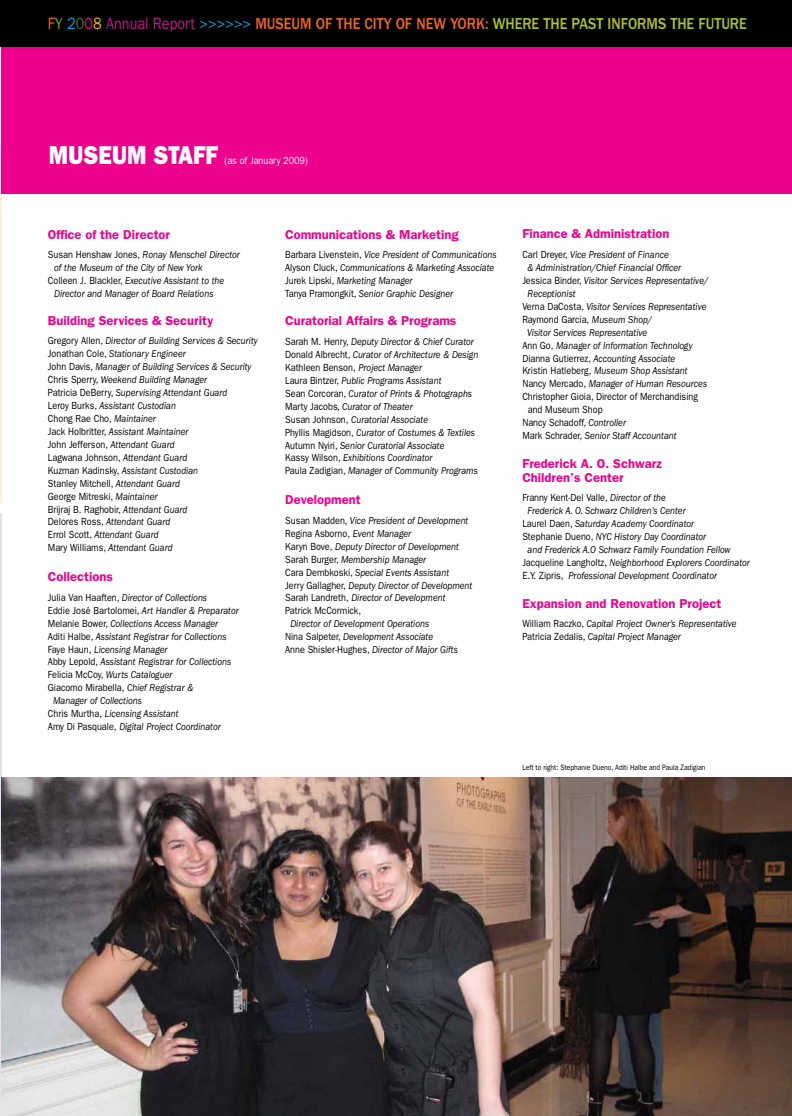
<style>
.page{position:relative;width:792px;height:1116px;background:#fff}
.page>*{position:absolute;margin:0;border:0;box-sizing:border-box;transform-origin:0 0}
.t1{font:800 25.9px "Franklin Gothic";color:#fff;scale:.88 1}
.t2{font:500 16.4px "Franklin Gothic";color:#b2c225;scale:.88 1}
.t3{font:600 13px/14.3px "Franklin Gothic";color:#ec008c}
.t4{font:italic 10.4px/13px "Franklin Gothic";color:#000;scale:.88 1}
.t5{font:10.4px "Franklin Gothic";color:#000;scale:.88 1}
.t6{font:10.4px "Franklin Gothic";color:#fff;scale:.88 1}
.t7{font:7.8px "Franklin Gothic";letter-spacing:-.005em;color:#000;scale:.88 1}
.s1{font-weight:400;color:#f26522}
.s2{font-weight:400;color:#78a22f}
.s3{font-weight:400;color:#00a6de}
.s4{font-weight:400;color:#4b711d}
.s5{font-weight:400;color:#ec008c}
.s6{font-weight:400;color:#fcaf17}
.s7{font-weight:400;color:#bd1a8d}
.s8{font-weight:400;color:#00aeef}
.s9{color:#f26522}
.s10{font-style:normal}
.s11{font-style:italic}
</style>
<div class="page">
<hr style="left:0;top:147px;width:1px;height:356px;background:#ffefd8">
<hr style="left:0;top:867px;width:1px;height:249px;background:#eedeed">
<hr style="left:0;top:513px;width:1px;height:342px;background:#dee0f1">
<div style="left:1px;top:45px;width:791px;height:149px;background:#ec008c"></div>
<hr style="left:0;top:0;width:3px;height:47px;background:#000">
<div style="left:1px;top:0;width:791px;height:47px;background:#000"></div>
<img style="left:1px;top:777px;width:791px;height:339px">
<h2 class="t2" style="left:48px;top:15px;width:796px"><span class="s1">F</span><span class="s2">Y</span> <span class="s3">2</span><span class="s4">0</span><span class="s5">0</span><span class="s6">8</span> <span class="s7">Annual Report</span> <span class="s8">&gt;&gt;&gt;&gt;&gt;&gt;</span> <span class="s9">MUSEUM OF THE CITY OF NEW YORK:</span> WHERE THE PAST INFORMS THE FUTURE</h2>
<h1 class="t1" style="left:49px;top:140px;width:193px">MUSEUM STAFF</h1>
<p class="t6" style="left:225px;top:155px;width:96px">(as of January 2009)</p>
<p class="t3" style="left:48px;top:227px;width:124px">Office of the Director</p>
<p class="t4" style="left:48px;top:249px;width:220px"><span class="s10">Susan Henshaw Jones,</span> Ronay Menschel Director</p>
<p class="t4" style="left:54px;top:262px;width:170px">of the Museum of the City of New York</p>
<p class="t4" style="left:48px;top:275px;width:202px"><span class="s10">Colleen J. Blackler,</span> Executive Assistant to the</p>
<p class="t4" style="left:54px;top:288px;width:183px">Director and Manager of Board Relations</p>
<p class="t3" style="left:48px;top:313px;width:167px">Building Services &amp; Security</p>
<p class="t4" style="left:48px;top:334px;width:240px"><span class="s10">Gregory Allen,</span> Director of Building Services &amp; Security <span class="s10">Jonathan Cole,</span> Stationary Engineer<br><span class="s10">John Davis,</span> Manager of Building Services &amp; Security <span class="s10">Chris Sperry,</span> Weekend Building Manager<br><span class="s10">Patricia DeBerry,</span> Supervising Attendant Guard<br><span class="s10">Leroy Burks,</span> Assistant Custodian<br><span class="s10">Chong Rae Cho,</span> Maintainer<br><span class="s10">Jack Holbritter,</span> Assistant Maintainer<br><span class="s10">John Jefferson,</span> Attendant Guard<br><span class="s10">Lagwana Johnson,</span> Attendant Guard<br><span class="s10">Kuzman Kadinsky,</span> Assistant Custodian<br><span class="s10">Stanley Mitchell,</span> Attendant Guard<br><span class="s10">George Mitreski,</span> Maintainer<br><span class="s10">Brijraj B. Raghobir,</span> Attendant Guard<br><span class="s10">Delores Ross,</span> Attendant Guard<br><span class="s10">Errol Scott,</span> Attendant Guard<br><span class="s10">Mary Williams,</span> Attendant Guard</p>
<p class="t3" style="left:48px;top:569px;width:67px">Collections</p>
<p class="t4" style="left:48px;top:591px;width:182px"><span class="s10">Julia Van Haaften,</span> Director of Collections</p>
<p class="t4" style="left:48px;top:604px;width:218px"><span class="s10">Eddie José Bartolomei,</span> Art Handler &amp; Preparator</p>
<p class="t4" style="left:48px;top:617px;width:195px"><span class="s10">Melanie Bower,</span> Collections Access Manager</p>
<p class="t4" style="left:48px;top:630px;width:204px"><span class="s10">Aditi Halbe,</span> Assistant Registrar for Collections</p>
<p class="t4" style="left:48px;top:643px;width:137px"><span class="s10">Faye Haun,</span> Licensing Manager</p>
<p class="t4" style="left:48px;top:656px;width:210px"><span class="s10">Abby Lepold,</span> Assistant Registrar for Collections</p>
<p class="t4" style="left:48px;top:669px;width:143px"><span class="s10">Felicia McCoy,</span> Wurts Cataloguer</p>
<p class="t5" style="left:48px;top:682px;width:167px">Giacomo Mirabella, <span class="s11">Chief Registrar &amp;</span></p>
<p class="t4" style="left:53px;top:695px;width:103px">Manager of Collections</p>
<p class="t4" style="left:48px;top:708px;width:150px"><span class="s10">Chris Murtha,</span> Licensing Assistant</p>
<p class="t4" style="left:48px;top:720px;width:198px"><span class="s10">Amy Di Pasquale,</span> Digital Project Coordinator</p>
<p class="t3" style="left:285px;top:227px;width:175px">Communications &amp; Marketing</p>
<p class="t4" style="left:285px;top:248px;width:242px"><span class="s10">Barbara Livenstein,</span> Vice President of Communications <span class="s10">Alyson Cluck,</span> Communications &amp; Marketing Associate <span class="s10">Jurek Lipski,</span> Marketing Manager<br><span class="s10">Tanya Pramongkit,</span> Senior Graphic Designer</p>
<p class="t3" style="left:285px;top:313px;width:173px">Curatorial Affairs &amp; Programs</p>
<p class="t4" style="left:285px;top:335px;width:221px"><span class="s10">Sarah M. Henry,</span> Deputy Director &amp; Chief Curator <span class="s10">Donald Albrecht,</span> Curator of Architecture &amp; Design <span class="s10">Kathleen Benson,</span> Project Manager<br><span class="s10">Laura Bintzer,</span> Public Programs Assistant<br><span class="s10">Sean Corcoran,</span> Curator of Prints &amp; Photographs <span class="s10">Marty Jacobs</span>, Curator of Theater<br><span class="s10">Susan Johnson,</span> Curatorial Associate<br><span class="s10">Phyllis Magidson,</span> Curator of Costumes &amp; Textiles <span class="s10">Autumn Nyiri,</span> Senior Curatorial Associate<br><span class="s10">Kassy Wilson,</span> Exhibitions Coordinator<br><span class="s10">Paula Zadigian,</span> Manager of Community Programs</p>
<p class="t3" style="left:285px;top:492px;width:77px">Development</p>
<p class="t4" style="left:285px;top:514px;width:214px"><span class="s10">Susan Madden,</span> Vice President of Development <span class="s10">Regina Asborno,</span> Event Manager<br><span class="s10">Karyn Bove,</span> Deputy Director of Development <span class="s10">Sarah Burger,</span> Membership Manager<br><span class="s10">Cara Dembkoski,</span> Special Events Assistant<br><span class="s10">Jerry Gallagher,</span> Deputy Director of Development <span class="s10">Sarah Landreth,</span> Director of Development <span class="s10">Patrick McCormick,</span></p>
<p class="t4" style="left:285px;top:618px;width:198px;text-indent:5px">Director of Development Operations<br><span class="s10">Nina Salpeter,</span> Development Associate<br><span class="s10">Anne Shisler-Hughes,</span> Director of Major Gifts</p>
<p class="t3" style="left:522px;top:226px;width:149px">Finance &amp; Administration</p>
<p class="t4" style="left:522px;top:248px;width:168px"><span class="s10">Carl Dreyer,</span> Vice President of Finance</p>
<p class="t4" style="left:528px;top:261px;width:176px">&amp; Administration/Chief Financial Officer</p>
<p class="t4" style="left:522px;top:274px;width:213px"><span class="s10">Jessica Binder</span>, Visitor Services Representative/</p>
<p class="t4" style="left:528px;top:287px;width:56px">Receptionist</p>
<p class="t4" style="left:522px;top:300px;width:211px"><span class="s10">Verna DaCosta,</span> Visitor Services Representative</p>
<p class="t5" style="left:522px;top:313px;width:149px">Raymond Garcia, <span class="s11">Museum Shop/</span></p>
<p class="t4" style="left:527px;top:326px;width:138px">Visitor Services Representative</p>
<p class="t4" style="left:522px;top:339px;width:195px"><span class="s10">Ann Go,</span> Manager of Information Technology</p>
<p class="t4" style="left:522px;top:352px;width:175px"><span class="s10">Dianna Gutierrez,</span> Accounting Associate</p>
<p class="t4" style="left:522px;top:365px;width:189px"><span class="s10">Kristin Hatleberg,</span> Museum Shop Assistant</p>
<p class="t4" style="left:522px;top:378px;width:212px"><span class="s10">Nancy Mercado,</span> Manager of Human Resources</p>
<p class="t5" style="left:522px;top:391px;width:201px">Christopher Gioia, Director of Merchandising</p>
<p class="t5" style="left:528px;top:404px;width:87px">and Museum Shop</p>
<p class="t5" style="left:522px;top:417px;width:119px">Nancy Schadoff<span class="s11">, Controller</span></p>
<p class="t4" style="left:522px;top:429px;width:177px"><span class="s10">Mark Schrader,</span> Senior Staff Accountant</p>
<p class="t3" style="left:522px;top:456px;width:141px">Frederick A. O. Schwarz<br>Children’s Center</p>
<p class="t5" style="left:522px;top:492px;width:165px">Franny Kent-Del Valle, <span class="s11">Director of the</span></p>
<p class="t4" style="left:528px;top:505px;width:181px">Frederick A. O. Schwarz Children’s Center</p>
<p class="t4" style="left:522px;top:518px;width:197px"><span class="s10">Laurel Daen,</span> Saturday Academy Coordinator</p>
<p class="t4" style="left:522px;top:531px;width:211px"><span class="s10">Stephanie Dueno,</span> NYC History Day Coordinator</p>
<p class="t4" style="left:528px;top:544px;width:232px">and Frederick A.O Schwarz Family Foundation Fellow</p>
<p class="t4" style="left:522px;top:557px;width:260px"><span class="s10">Jacqueline Langholtz,</span> Neighborhood Explorers Coordinator</p>
<p class="t4" style="left:522px;top:569px;width:223px"><span class="s10">E.Y. Zipris,</span> Professional Development Coordinator</p>
<p class="t3" style="left:522px;top:596px;width:201px">Expansion and Renovation Project</p>
<p class="t4" style="left:522px;top:617px;width:245px"><span class="s10">William Raczko,</span> Capital Project Owner’s Representative<br><span class="s10">Patricia Zedalis,</span> Capital Project Manager</p>
<p class="t7" style="left:522px;top:763px;width:210px">Left to right: Stephanie Dueno, Aditi Halbe and Paula Zadigian</p>
</div>
